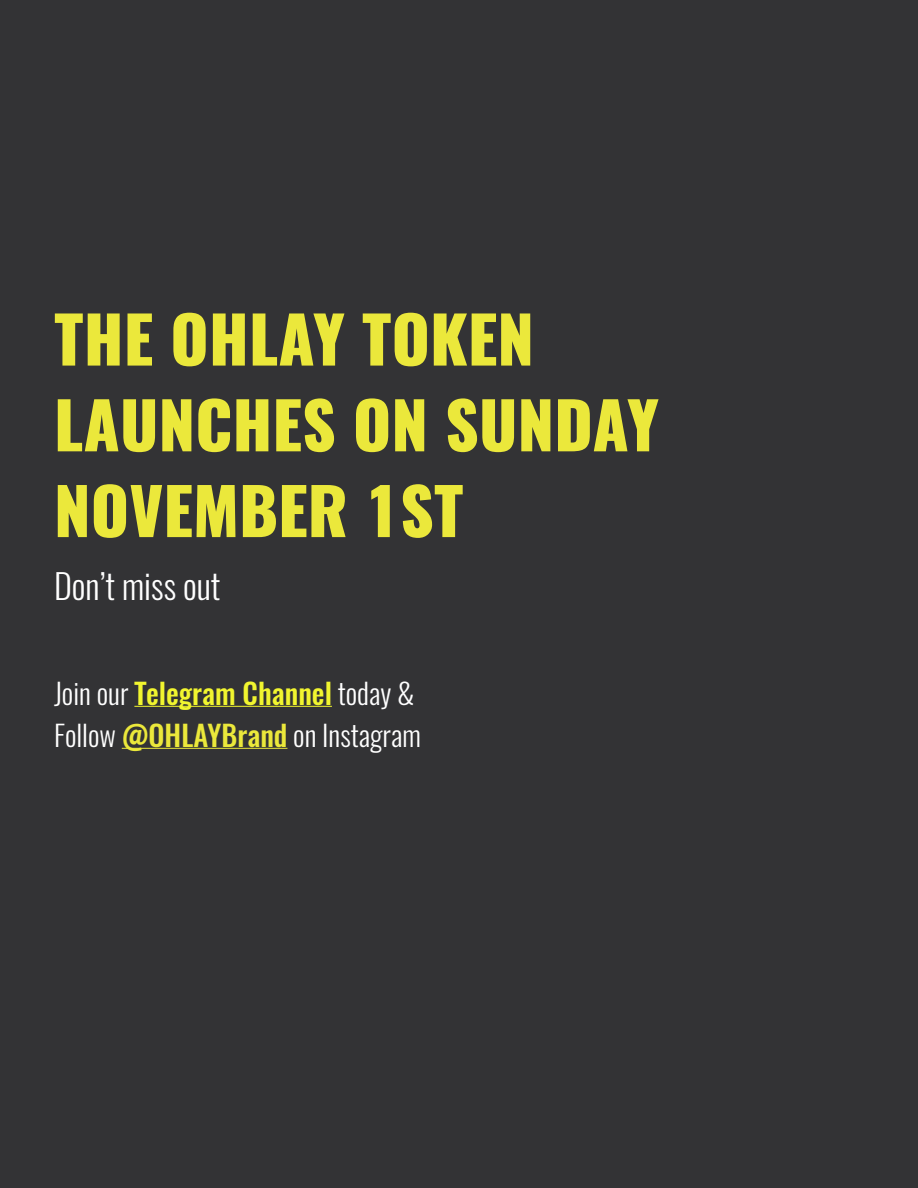
<style>
.page{position:relative;width:918px;height:1188px;background:#333335}
.page>*{position:absolute;margin:0;border:0;box-sizing:border-box;transform-origin:0 0}
.t1{font:800 64.35px/85.8px "Oswald";color:#ebe83b}
.t2{font:300 34.35px "Oswald";color:#fff}
.t3{font:300 28.65px/42px "Oswald";color:#fff}
.s1{font-weight:500;color:#f1f52f}
.s2{font-weight:500;color:#ebe83b}
</style>
<div class="page">
<hr style="left:134px;top:706px;width:198px;height:1px;background:#f1f52f">
<hr style="left:122px;top:748px;width:165px;height:1px;background:#ebe83b">
<h1 class="t1" style="left:54px;top:299px;width:606px">THE OHLAY TOKEN<br>LAUNCHES ON SUNDAY<br>NOVEMBER 1ST</h1>
<p class="t2" style="left:54px;top:563px;width:168px">Don’t miss out</p>
<p class="t3" style="left:54px;top:672px;width:368px">Join our <span class="s1">Telegram Channel</span> today &amp;<br>Follow <span class="s2">@OHLAYBrand</span> on Instagram</p>
</div>
